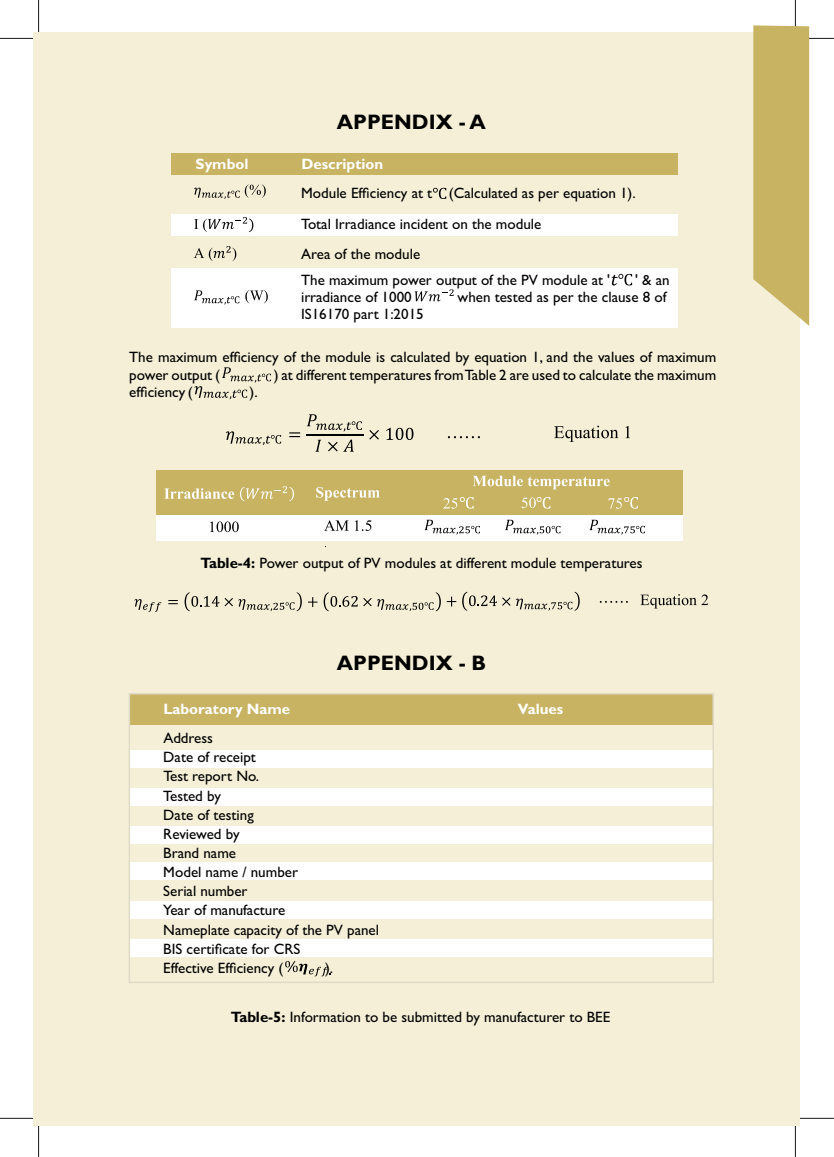
<style>
.page{position:relative;width:834px;height:1157px;background:#fff}
.page>*{position:absolute;margin:0;border:0;box-sizing:border-box;transform-origin:0 0}
.t1{font:700 21px "Gill Sans";color:#000}
.t2{font:15px/19.2px "Gill Sans";color:#000}
.t3{font:700 15px "Gill Sans";color:#fff}
.s1{font-weight:700}
</style>
<div class="page">
<hr style="left:38px;top:0;width:1px;height:38px;background:#151616">
<hr style="left:0;top:38px;width:39px;height:1px;background:#151616">
<hr style="left:794px;top:0;width:1px;height:38px;background:#151616">
<hr style="left:795px;top:38px;width:38px;height:1px;background:#151616">
<hr style="left:795px;top:1118px;width:38px;height:1px;background:#151616">
<hr style="left:794px;top:1118px;width:1px;height:39px;background:#151616">
<hr style="left:0;top:1118px;width:39px;height:1px;background:#151616">
<hr style="left:38px;top:1118px;width:1px;height:39px;background:#151616">
<div style="left:34px;top:32px;width:765px;height:1093px;background:#f5efd7"></div>
<div style="left:129px;top:939px;width:584px;height:17px;background:#fff"></div>
<div style="left:129px;top:901px;width:584px;height:18px;background:#fff"></div>
<div style="left:129px;top:863px;width:584px;height:17px;background:#fff"></div>
<div style="left:129px;top:826px;width:584px;height:17px;background:#fff"></div>
<div style="left:129px;top:788px;width:584px;height:17px;background:#fff"></div>
<div style="left:129px;top:750px;width:584px;height:17px;background:#fff"></div>
<div style="left:129px;top:694px;width:584px;height:30px;background:#c7b362"></div>
<div style="left:171px;top:153px;width:506px;height:22px;background:#c7b362"></div>
<div style="left:171px;top:214px;width:506px;height:21px;background:#fff"></div>
<div style="left:171px;top:268px;width:506px;height:59px;background:#fff"></div>
<svg style="left:194px;top:184px;width:72px;height:15px"></svg>
<svg style="left:194px;top:217px;width:59px;height:15px"></svg>
<svg style="left:194px;top:246px;width:42px;height:15px"></svg>
<svg style="left:194px;top:290px;width:45px;height:15px"></svg>
<svg style="left:245px;top:290px;width:23px;height:13px"></svg>
<svg style="left:433px;top:188px;width:13px;height:11px"></svg>
<svg style="left:611px;top:274px;width:20px;height:11px"></svg>
<svg style="left:414px;top:289px;width:39px;height:12px"></svg>
<div style="left:156px;top:470px;width:526px;height:47px;background:#c7b362"></div>
<div style="left:156px;top:516px;width:526px;height:25px;background:#fff"></div>
<svg style="left:134px;top:599px;width:27px;height:13px"></svg>
<svg style="left:168px;top:600px;width:10px;height:4px"></svg>
<svg style="left:184px;top:592px;width:117px;height:19px"></svg>
<svg style="left:308px;top:597px;width:9px;height:10px"></svg>
<svg style="left:323px;top:592px;width:34px;height:19px"></svg>
<svg style="left:363px;top:592px;width:77px;height:19px"></svg>
<svg style="left:446px;top:597px;width:10px;height:9px"></svg>
<svg style="left:462px;top:592px;width:34px;height:19px"></svg>
<svg style="left:502px;top:592px;width:77px;height:19px"></svg>
<svg style="left:599px;top:601px;width:28px;height:2px"></svg>
<svg style="left:640px;top:594px;width:68px;height:14px"></svg>
<svg style="left:226px;top:431px;width:55px;height:14px"></svg>
<svg style="left:289px;top:432px;width:11px;height:5px"></svg>
<svg style="left:307px;top:414px;width:55px;height:17px"></svg>
<svg style="left:315px;top:440px;width:6px;height:12px"></svg>
<svg style="left:328px;top:442px;width:9px;height:9px"></svg>
<svg style="left:343px;top:440px;width:10px;height:12px"></svg>
<hr style="left:306px;top:434px;width:57px;height:1px;background:#000">
<svg style="left:369px;top:430px;width:10px;height:10px"></svg>
<svg style="left:386px;top:428px;width:27px;height:12px"></svg>
<svg style="left:447px;top:436px;width:32px;height:2px"></svg>
<svg style="left:554px;top:426px;width:75px;height:16px"></svg>
<svg style="left:164px;top:488px;width:70px;height:11px"></svg>
<svg style="left:240px;top:486px;width:54px;height:15px"></svg>
<svg style="left:316px;top:487px;width:63px;height:14px"></svg>
<svg style="left:473px;top:476px;width:136px;height:13px"></svg>
<svg style="left:210px;top:521px;width:29px;height:11px"></svg>
<svg style="left:324px;top:520px;width:47px;height:11px"></svg>
<svg style="left:424px;top:520px;width:55px;height:15px"></svg>
<svg style="left:505px;top:520px;width:55px;height:15px"></svg>
<svg style="left:589px;top:520px;width:55px;height:15px"></svg>
<svg style="left:194px;top:367px;width:77px;height:32px"></svg>
<svg style="left:443px;top:497px;width:30px;height:12px"></svg>
<svg style="left:521px;top:497px;width:29px;height:12px"></svg>
<svg style="left:608px;top:497px;width:29px;height:12px"></svg>
<svg style="left:285px;top:961px;width:45px;height:15px"></svg>
<div style="left:128px;top:693px;width:585px;height:290px;border:1px solid #dfdac8"></div>
<svg style="left:753px;top:25px;width:55px;height:301px;background:#cbb86c"></svg>
<h1 class="t1" style="left:336px;top:114px;width:150px">APPENDIX - A</h1>
<p class="t3" style="left:195px;top:158px;width:54px">Symbol</p>
<p class="t3" style="left:301px;top:158px;width:83px">Description</p>
<p class="t2" style="left:301px;top:179px;width:336px;line-height:31.3px">Module Efficiency at t (Calculated as per equation 1).<br>Total Irradiance incident on the module</p>
<p class="t2" style="left:301px;top:242px;width:310px;line-height:26px">Area of the module<br>The maximum power output of the PV module at '</p>
<p class="t2" style="left:635px;top:271px;width:36px">' &amp; an</p>
<p class="t2" style="left:301px;top:289px;width:112px">irradiance of 1000</p>
<p class="t2" style="left:457px;top:289px;width:210px">when tested as per the clause 8 of</p>
<p class="t2" style="left:301px;top:306px;width:124px">IS16170 part 1:2015</p>
<p class="t2" style="left:129px;top:350px;width:588px;line-height:17.4px">The maximum efficiency of the module is calculated by equation 1, and the values of maximum power output (</p>
<p class="t2" style="left:273px;top:367px;width:444px">) at different temperatures from Table 2 are used to calculate the maximum</p>
<p class="t2" style="left:129px;top:384px;width:65px">efficiency (</p>
<p class="t2" style="left:249px;top:384px;width:10px">).</p>
<p class="t2" style="left:200px;top:555px;width:443px"><span class="s1">Table-4:</span> Power output of PV modules at different module temperatures</p>
<h1 class="t1" style="left:336px;top:655px;width:151px">APPENDIX - B</h1>
<p class="t3" style="left:163px;top:703px;width:128px">Laboratory Name</p>
<p class="t3" style="left:517px;top:703px;width:47px">Values</p>
<p class="t2" style="left:163px;top:730px;width:217px">Address<br>Date of receipt<br>Test report No.<br>Tested by<br>Date of testing<br>Reviewed by<br>Brand name<br>Model name / number<br>Serial number<br>Year of manufacture<br>Nameplate capacity of the PV panel<br>BIS certificate for CRS<br>Effective Efficiency (</p>
<p class="t2" style="left:325px;top:960px;width:10px">).</p>
<p class="t2" style="left:230px;top:1009px;width:381px"><span class="s1">Table-5:</span> Information to be submitted by manufacturer to BEE</p>
</div>
